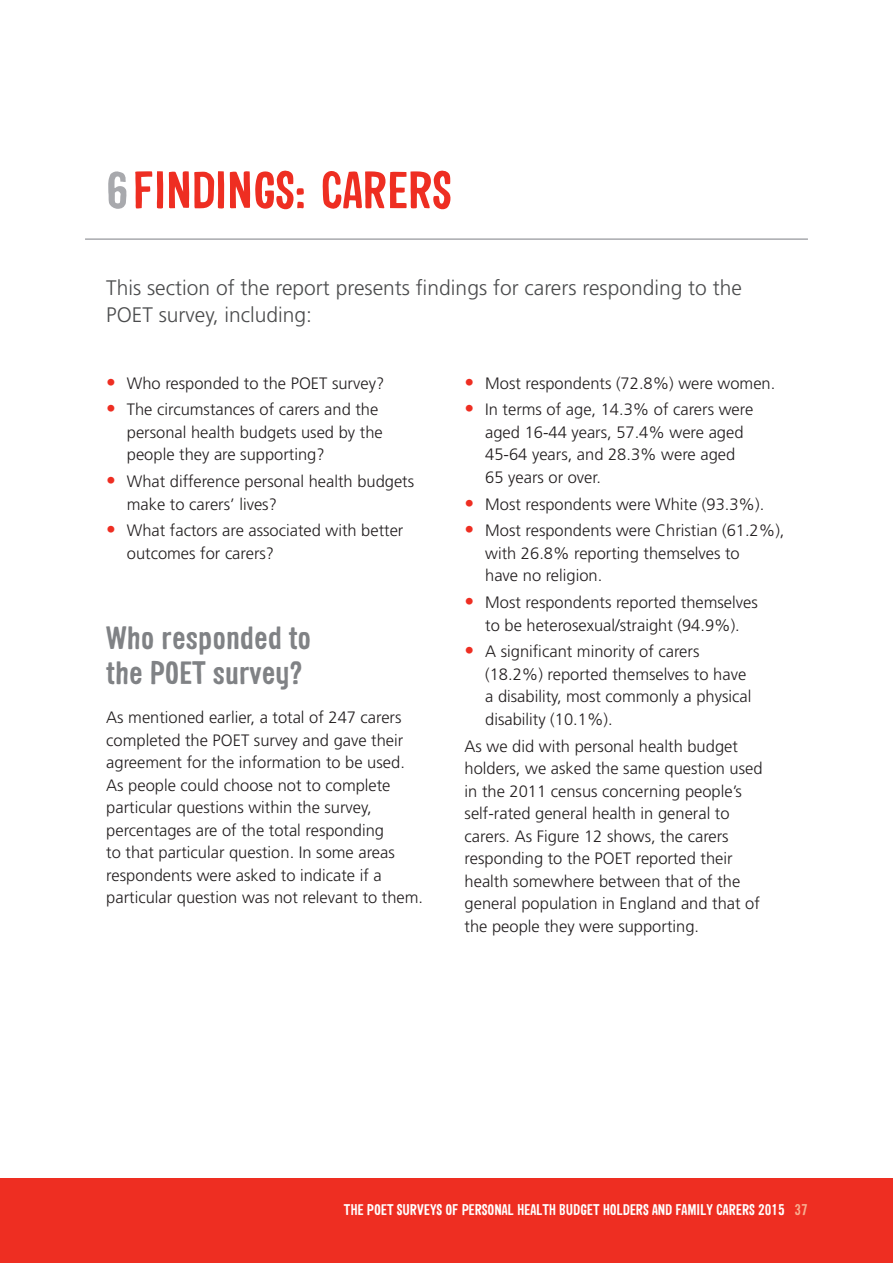
<style>
.page{position:relative;width:893px;height:1263px;background:#fff}
.page>*{position:absolute;margin:0;border:0;box-sizing:border-box;transform-origin:0 0}
.t1{font:700 51px "Sini";color:#ee2e22}
.t2{font:700 31.5px/34.5px "Sini";color:#808285}
.t3{font:300 21px/27px "Frutiger";color:#4b4c4d}
.t4{font:300 16.5px/22.5px "Frutiger";color:#231f20}
.t5{font:700 15px "Sini";color:#fff}
.s1{color:#a8a9ad}
.s2{font-size:19.5px;color:#ee2e22}
.s3{color:#f8ad8f}
</style>
<div class="page">
<div style="left:0;top:1178px;width:893px;height:85px;background:#ee2e22"></div>
<hr style="left:85px;top:238px;width:723px;height:2px;background:#a8a9ad">
<h1 class="t1" style="left:106px;top:158px;width:347px"><span class="s1">6</span> FINDINGS:CARERS</h1>
<p class="t3" style="left:106px;top:274px;width:637px">This section of the report presents findings for carers responding to the<br>POET survey, including:</p>
<p class="t4" style="left:106px;top:372px;width:279px"><span class="s2">•</span> Who responded to the POET survey?</p>
<p class="t4" style="left:127px;top:398px;width:257px;text-indent:-21px"><span class="s2">•</span> The circumstances of carers and the personal health budgets used by the people they are supporting?</p>
<p class="t4" style="left:127px;top:470px;width:289px;text-indent:-21px"><span class="s2">•</span> What difference personal health budgets make to carers’ lives?</p>
<p class="t4" style="left:127px;top:519px;width:278px;text-indent:-21px"><span class="s2">•</span> What factors are associated with better outcomes for carers?</p>
<h2 class="t2" style="left:106px;top:620px;width:207px">Who responded to the POET survey?</h2>
<p class="t4" style="left:106px;top:706px;width:318px">As mentioned earlier, a total of 247 carers completed the POET survey and gave their agreement for the information to be used.<br>As people could choose not to complete particular questions within the survey, percentages are of the total responding<br>to that particular question. In some areas respondents were asked to indicate if a particular question was not relevant to them.</p>
<p class="t4" style="left:465px;top:372px;width:312px"><span class="s2">•</span> Most respondents (72.8%) were women.</p>
<p class="t4" style="left:485px;top:398px;width:270px;text-indent:-21px"><span class="s2">•</span> In terms of age, 14.3% of carers were aged 16-44 years, 57.4% were aged<br>45-64 years, and 28.3% were aged<br>65 years or over.</p>
<p class="t4" style="left:465px;top:493px;width:301px"><span class="s2">•</span> Most respondents were White (93.3%).</p>
<p class="t4" style="left:485px;top:519px;width:301px;text-indent:-21px"><span class="s2">•</span> Most respondents were Christian (61.2%), with 26.8% reporting themselves to<br>have no religion.</p>
<p class="t4" style="left:465px;top:591px;width:295px;text-align:center"><span class="s2">•</span> Most respondents reported themselves to be heterosexual/straight (94.9%).</p>
<p class="t4" style="left:485px;top:640px;width:268px;text-indent:-21px"><span class="s2">•</span> A significant minority of carers (18.2%) reported themselves to have a disability, most commonly a physical disability (10.1%).</p>
<p class="t4" style="left:465px;top:735px;width:300px">As we did with personal health budget holders, we asked the same question used in the 2011 census concerning people’s self-rated general health in general to carers. As Figure 12 shows, the carers responding to the POET reported their health somewhere between that of the general population in England and that of the people they were supporting.</p>
<p class="t5" style="left:344px;top:1200px;width:466px">THE POET SURVEYS OF PERSONAL HEALTH BUDGET HOLDERS AND FAMILY CARERS 2015 <span class="s3">37</span></p>
</div>
